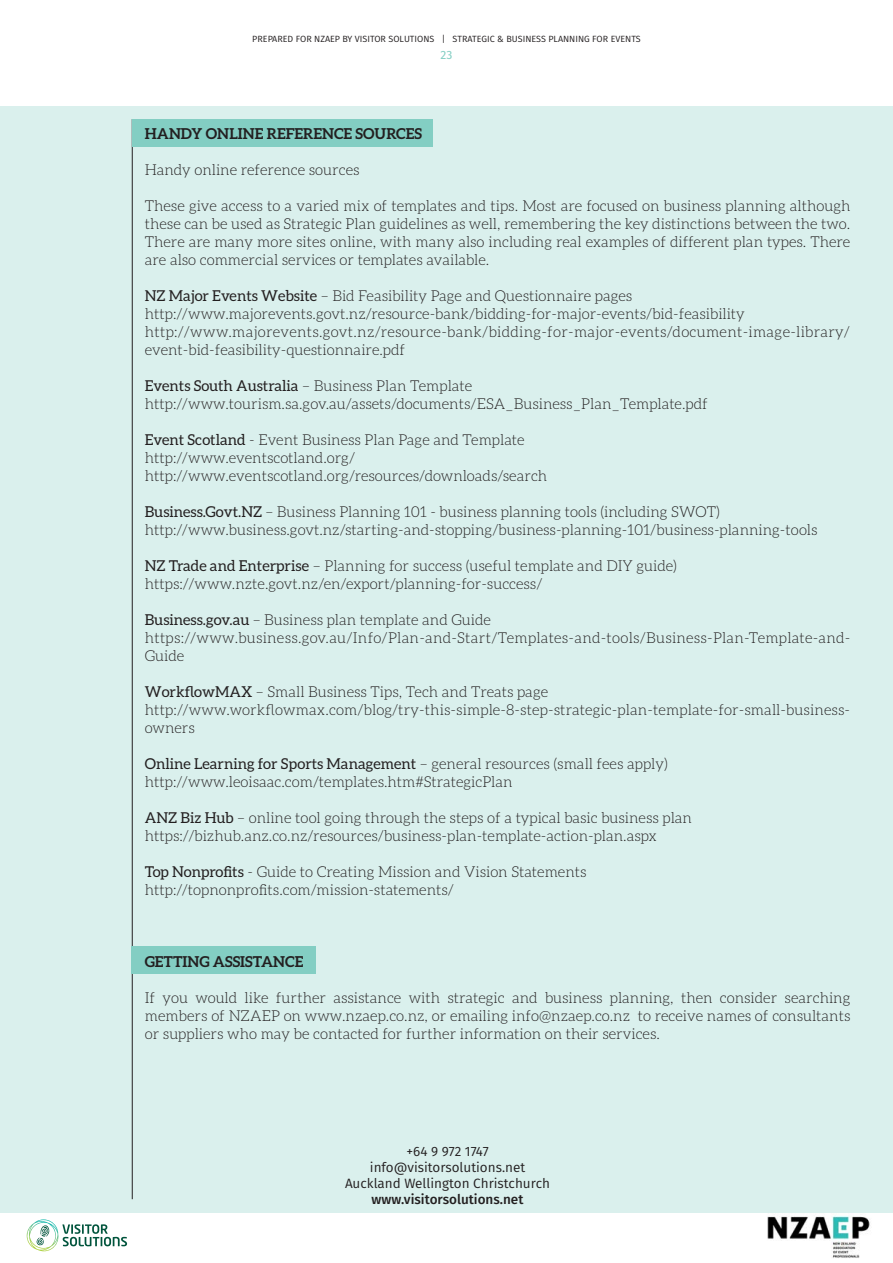
<style>
.page{position:relative;width:893px;height:1263px;background:#fff}
.page>*{position:absolute;margin:0;border:0;box-sizing:border-box;transform-origin:0 0}
.t1{font:300 15px/18px "Aleo";color:#231f20;text-align:justify}
.t2{font:300 15px/18px "Aleo";letter-spacing:.02em;color:#231f20}
.t3{font:15px "Aleo";color:#231f20}
.t4{font:700 15px "Aleo";color:#231f20}
.t5{font:13.5px "Fira Sans";color:#231f20}
.t6{font:500 13.5px "Fira Sans";color:#231f20}
.t7{font:12px "Fira Sans";color:#83cec3}
.t8{font:9px "Fira Sans";color:#231f20}
.s1{font-weight:400}
.s2{font-weight:300}
</style>
<div class="page">
<svg style="left:26px;top:1219px;width:101px;height:32px"></svg>
<div style="left:0;top:106px;width:893px;height:1107px;background:#daf0ed"></div>
<hr style="left:132px;top:119px;width:1px;height:1080px;background:#231f20">
<img style="left:767px;top:1215px;width:103px;height:43px">
<div style="left:132px;top:946px;width:184px;height:28px;background:#83cec3"></div>
<div style="left:132px;top:119px;width:300px;height:28px;background:#83cec3"></div>
<p class="t8" style="left:252px;top:32px;width:390px">PREPARED FOR NZAEP BY VISITOR SOLUTIONS | STRATEGIC &amp; BUSINESS PLANNING FOR EVENTS</p>
<p class="t7" style="left:440px;top:46px;width:13px">23</p>
<p class="t4" style="left:145px;top:125px;width:279px">HANDY ONLINE REFERENCE SOURCES</p>
<p class="t1" style="left:145px;top:160px;width:216px">Handy online reference sources</p>
<p class="t1" style="left:145px;top:196px;width:707px">These give access to a varied mix of templates and tips. Most are focused on business planning although these can be used as Strategic Plan guidelines as well, remembering the key distinctions between the two.<br>There are many more sites online, with many also including real examples of different plan types. There are also commercial services or templates available.</p>
<p class="t1" style="left:145px;top:286px;width:489px"><span class="s1">NZ Major Events Website</span> – Bid Feasibility Page and Questionnaire pages</p>
<p class="t1" style="left:145px;top:304px;width:601px">http://www.majorevents.govt.nz/resource-bank/bidding-for-major-events/bid-feasibility</p>
<p class="t2" style="left:145px;top:322px;width:707px">http://www.majorevents.govt.nz/resource-bank/bidding-for-major-events/document-image-library/ event-bid-feasibility-questionnaire.pdf</p>
<p class="t1" style="left:145px;top:376px;width:329px"><span class="s1">Events South Australia</span> – Business Plan Template</p>
<p class="t1" style="left:145px;top:394px;width:565px">http://www.tourism.sa.gov.au/assets/documents/ESA_Business_Plan_Template.pdf</p>
<p class="t1" style="left:145px;top:430px;width:381px"><span class="s1">Event Scotland</span> - Event Business Plan Page and Template</p>
<p class="t1" style="left:145px;top:448px;width:212px">http://www.eventscotland.org/</p>
<p class="t1" style="left:145px;top:466px;width:404px">http://www.eventscotland.org/resources/downloads/search</p>
<p class="t1" style="left:145px;top:502px;width:577px"><span class="s1">Business.Govt.NZ</span> – Business Planning 101 - business planning tools (including SWOT)</p>
<p class="t1" style="left:145px;top:520px;width:674px">http://www.business.govt.nz/starting-and-stopping/business-planning-101/business-planning-tools</p>
<p class="t1" style="left:145px;top:556px;width:533px"><span class="s1">NZ Trade and Enterprise</span> – Planning for success (useful template and DIY guide)</p>
<p class="t1" style="left:145px;top:574px;width:399px">https://www.nzte.govt.nz/en/export/planning-for-success/</p>
<p class="t1" style="left:145px;top:610px;width:348px"><span class="s1">Business.gov.au</span> – Business plan template and Guide</p>
<p class="t1" style="left:145px;top:628px;width:707px">https://www.business.gov.au/Info/Plan-and-Start/Templates-and-tools/Business-Plan-Template-and-<br>Guide</p>
<p class="t1" style="left:145px;top:682px;width:405px"><span class="s1">WorkflowMAX</span> – Small Business Tips, Tech and Treats page</p>
<p class="t1" style="left:145px;top:700px;width:707px">http://www.workflowmax.com/blog/try-this-simple-8-step-strategic-plan-template-for-small-business&shy;owners</p>
<p class="t3" style="left:145px;top:755px;width:525px">Online Learning for Sports Management <span class="s2">– general resources (small fees apply)</span></p>
<p class="t1" style="left:145px;top:772px;width:369px">http://www.leoisaac.com/templates.htm#StrategicPlan</p>
<p class="t1" style="left:145px;top:808px;width:549px"><span class="s1">ANZ Biz Hub</span> – online tool going through the steps of a typical basic business plan</p>
<p class="t1" style="left:145px;top:826px;width:514px">https://bizhub.anz.co.nz/resources/business-plan-template-action-plan.aspx</p>
<p class="t1" style="left:145px;top:862px;width:443px"><span class="s1">Top Nonprofits</span> - Guide to Creating Mission and Vision Statements</p>
<p class="t1" style="left:145px;top:880px;width:311px">http://topnonprofits.com/mission-statements/</p>
<p class="t4" style="left:145px;top:953px;width:160px">GETTING ASSISTANCE</p>
<p class="t1" style="left:145px;top:988px;width:707px">If you would like further assistance with strategic and business planning, then consider searching members of NZAEP on www.nzaep.co.nz, or emailing info@nzaep.co.nz to receive names of consultants or suppliers who may be contacted for further information on their services.</p>
<p class="t5" style="left:406px;top:1141px;width:84px">+64 9 972 1747</p>
<p class="t5" style="left:370px;top:1157px;width:157px">info@visitorsolutions.net</p>
<p class="t5" style="left:345px;top:1173px;width:207px">Auckland Wellington Christchurch</p>
<p class="t6" style="left:372px;top:1189px;width:153px">www.visitorsolutions.net</p>
</div>
